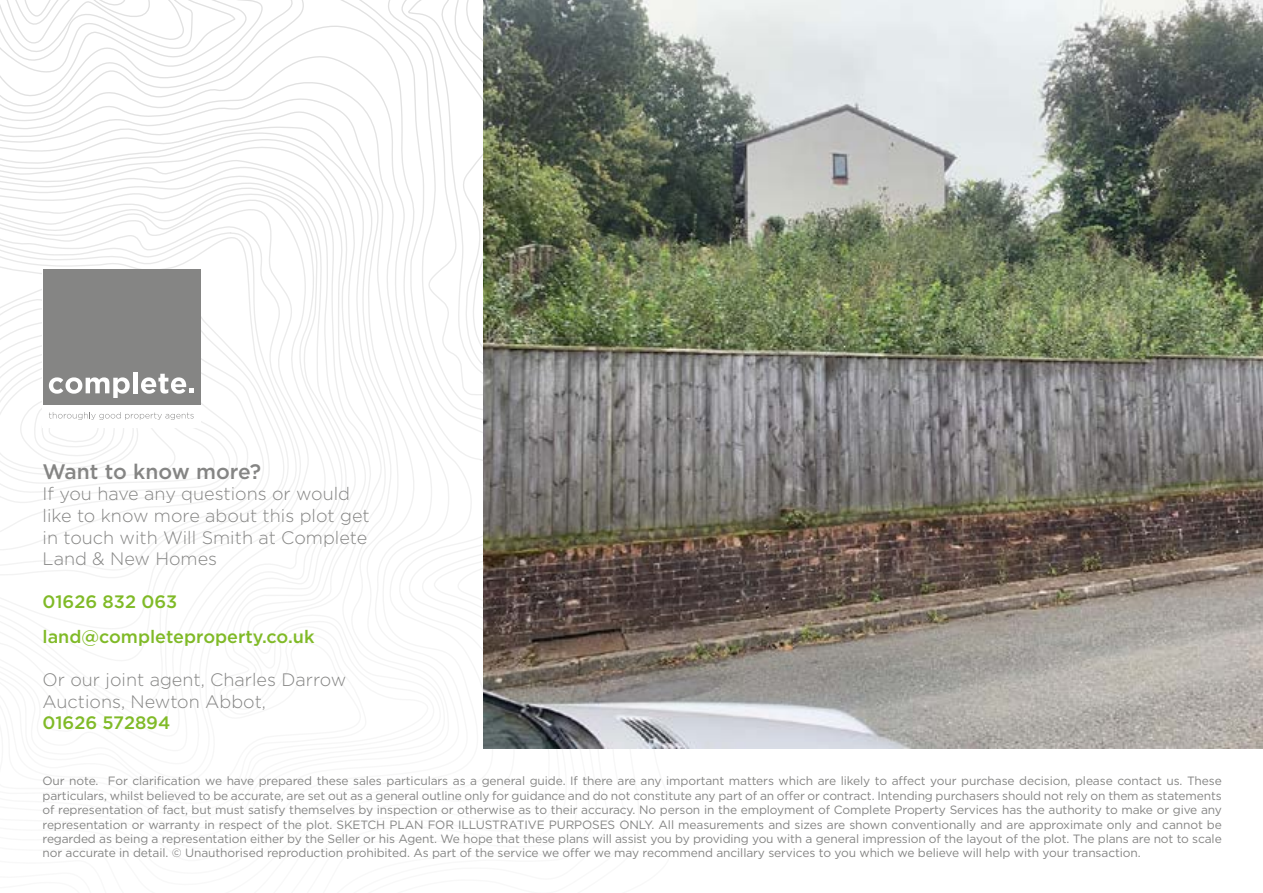
<style>
.page{position:relative;width:1263px;height:893px;background:#fff}
.page>*{position:absolute;margin:0;border:0;box-sizing:border-box;transform-origin:0 0}
.t1{font:500 21px "Gotham";color:#858584}
.t2{font:300 18px/21.6px "Gotham";color:#858584}
.t3{font:500 18px/34.3px "Gotham";color:#80ba27}
.t4{font:12px/14.4px "Gotham";letter-spacing:-.01em;color:#858584;text-align:justify}
</style>
<div class="page">
<svg style="left:264px;top:0;width:31px;height:79px"></svg>
<svg style="left:0;top:0;width:264px;height:79px"></svg>
<img style="left:483px;top:0;width:780px;height:748px">
<div style="left:43px;top:269px;width:157px;height:135px;background:#858584"></div>
<svg style="left:0;top:339px;width:230px;height:166px"></svg>
<h1 class="t1" style="left:43px;top:458px;width:220px">Want to know more?</h1>
<h2 class="t2" style="left:43px;top:483px;width:329px">If you have any questions or would like to know more about this plot get in touch with Will Smith at Complete<br>Land &amp; New Homes</h2>
<h2 class="t3" style="left:43px;top:585px;width:274px">01626 832 063 land@completeproperty.co.uk</h2>
<h2 class="t2" style="left:43px;top:668px;width:305px">Or our joint agent, Charles Darrow<br>Auctions, Newton Abbot,</h2>
<h2 class="t3" style="left:43px;top:705px;width:129px">01626 572894</h2>
<p class="t4" style="left:43px;top:774px;width:1181px">Our note. For clarification we have prepared these sales particulars as a general guide. If there are any important matters which are likely to affect your purchase decision, please contact us. These particulars, whilst believed to be accurate, are set out as a general outline only for guidance and do not constitute any part of an offer or contract. Intending purchasers should not rely on them as statements of representation of fact, but must satisfy themselves by inspection or otherwise as to their accuracy. No person in the employment of Complete Property Services has the authority to make or give any representation or warranty in respect of the plot. SKETCH PLAN FOR ILLUSTRATIVE PURPOSES ONLY. All measurements and sizes are shown conventionally and are approximate only and cannot be regarded as being a representation either by the Seller or his Agent. We hope that these plans will assist you by providing you with a general impression of the layout of the plot. The plans are not to scale nor accurate in detail. © Unauthorised reproduction prohibited. As part of the service we offer we may recommend ancillary services to you which we believe will help with your transaction.</p>
</div>
